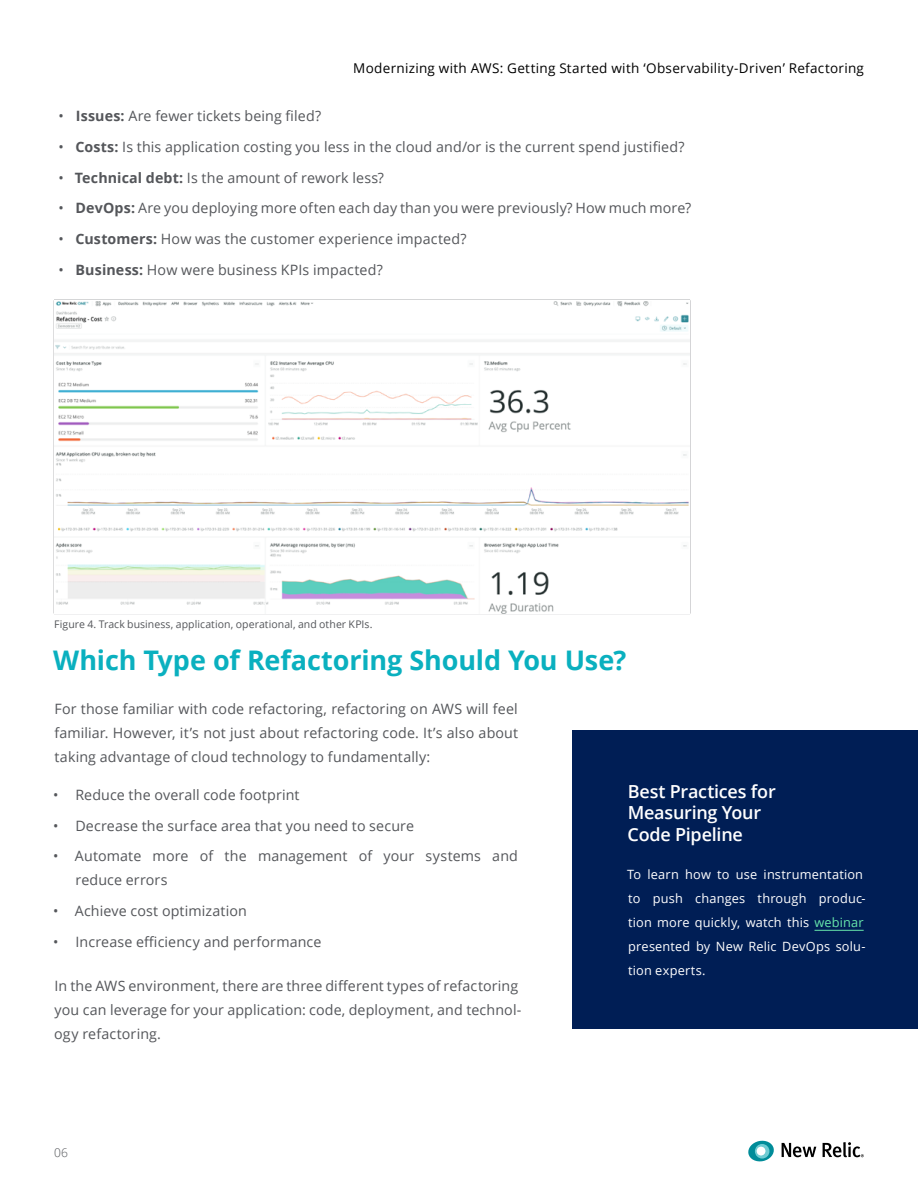
<style>
.page{position:relative;width:918px;height:1188px;background:#fff}
.page>*{position:absolute;margin:0;border:0;box-sizing:border-box;transform-origin:0 0}
.t1{font:700 27px "Open Sans";letter-spacing:-.005em;color:#0ab0bf}
.t2{font:600 18px/21.6px "Open Sans";letter-spacing:-.015em;color:#fff}
.t3{font:14.25px/24px "Open Sans";letter-spacing:.01em;color:#54565a}
.t4{font:13.5px "Open Sans";letter-spacing:.02em;color:#000}
.t5{font:12.75px/24px "Open Sans";letter-spacing:.015em;color:#fff}
.t6{font:300 12px "Open Sans";color:#54565a}
.t7{font:10.5px "Open Sans";letter-spacing:.005em;color:#54565a}
.s1{font-weight:700}
.s2{color:#66e6ab}
</style>
<div class="page">
<svg style="left:782px;top:1143px;width:34px;height:14px"></svg>
<svg style="left:823px;top:1142px;width:41px;height:15px"></svg>
<svg style="left:748px;top:1141px;width:26px;height:20px"></svg>
<hr style="left:690px;top:300px;width:1px;height:313px;background:#939598">
<hr style="left:54px;top:613px;width:636px;height:1px;background:#939598">
<img style="left:54px;top:301px;width:636px;height:312px">
<div style="left:572px;top:730px;width:346px;height:299px;background:#001e55"></div>
<hr style="left:815px;top:930px;width:49px;height:1px;background:#66e6ab">
<p class="t4" style="left:353px;top:58px;width:512px">Modernizing with AWS: Getting Started with ‘Observability-Driven’ Refactoring</p>
<p class="t3" style="left:59px;top:104px;width:264px">• <span class="s1">Issues:</span> Are fewer tickets being filed?</p>
<p class="t3" style="left:59px;top:134px;width:627px">• <span class="s1">Costs:</span> Is this application costing you less in the cloud and/or is the current spend justified?</p>
<p class="t3" style="left:59px;top:165px;width:327px">• <span class="s1">Technical debt:</span> Is the amount of rework less?</p>
<p class="t3" style="left:59px;top:196px;width:634px">• <span class="s1">DevOps:</span> Are you deploying more often each day than you were previously? How much more?</p>
<p class="t3" style="left:59px;top:227px;width:409px">• <span class="s1">Customers:</span> How was the customer experience impacted?</p>
<p class="t3" style="left:59px;top:257px;width:326px">• <span class="s1">Business:</span> How were business KPIs impacted?</p>
<p class="t7" style="left:54px;top:617px;width:320px">Figure 4. Track business, application, operational, and other KPIs.</p>
<h1 class="t1" style="left:53px;top:641px;width:575px">Which Type of Refactoring Should You Use?</h1>
<p class="t3" style="left:54px;top:697px;width:465px;text-align:justify">For those familiar with code refactoring, refactoring on AWS will feel familiar. However, it’s not just about refactoring code. It’s also about taking advantage of cloud technology to fundamentally:</p>
<p class="t3" style="left:53px;top:782px;width:248px">• Reduce the overall code footprint</p>
<p class="t3" style="left:53px;top:813px;width:362px">• Decrease the surface area that you need to secure</p>
<p class="t3" style="left:76px;top:844px;width:444px;text-indent:-22px">• Automate more of the management of your systems and reduce errors</p>
<p class="t3" style="left:53px;top:899px;width:195px">• Achieve cost optimization</p>
<p class="t3" style="left:53px;top:929px;width:270px">• Increase efficiency and performance</p>
<p class="t3" style="left:54px;top:974px;width:469px">In the AWS environment, there are three different types of refactoring you can leverage for your application: code, deployment, and technol&shy;ogy refactoring.</p>
<p class="t2" style="left:628px;top:780px;width:150px">Best Practices for<br>Measuring Your<br>Code Pipeline</p>
<p class="t5" style="left:627px;top:862px;width:240px">To learn how to use instrumentation to push changes through produc&shy;tion more quickly, watch this <span class="s2">webinar </span>presented by New Relic DevOps solu&shy;tion experts.</p>
<p class="t6" style="left:54px;top:1144px;width:16px">06</p>
</div>
